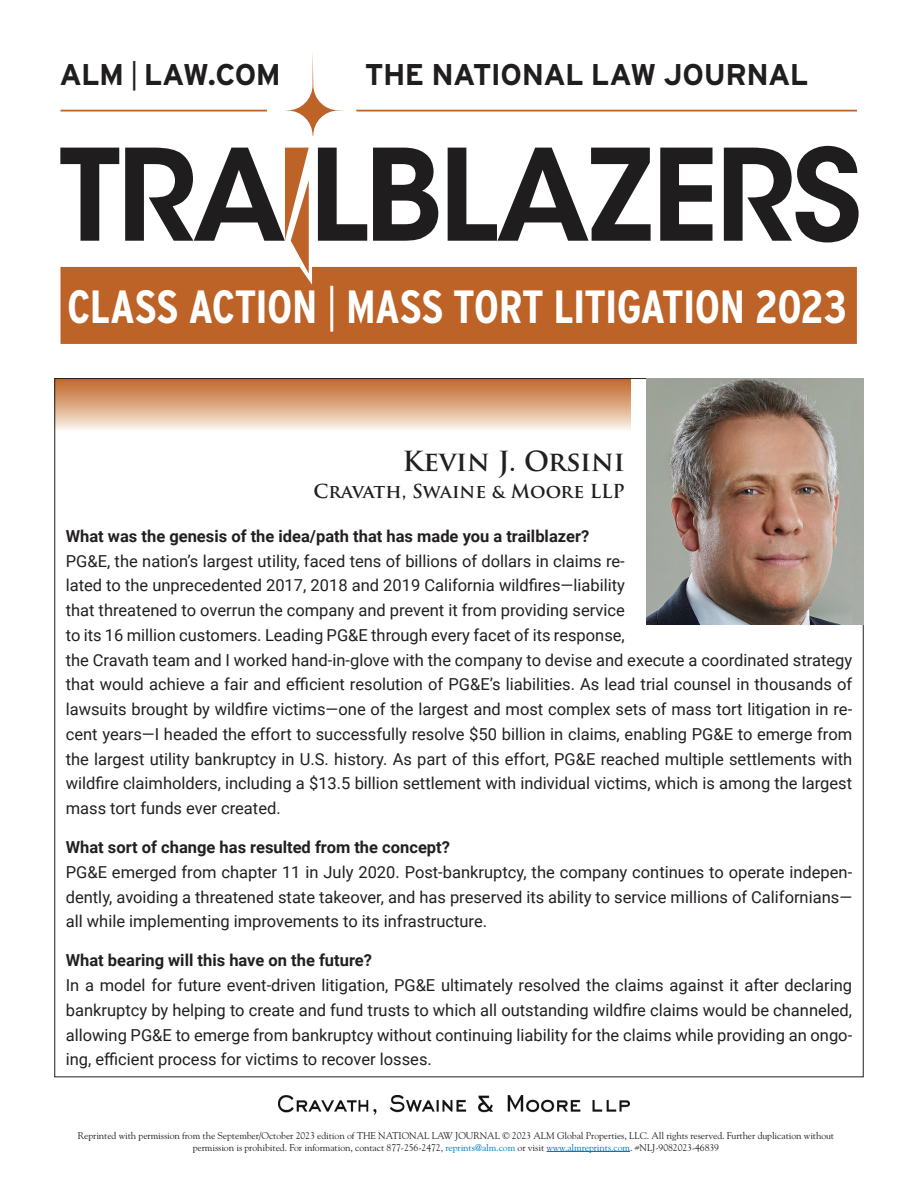
<style>
.page{position:relative;width:918px;height:1188px;background:#fff}
.page>*{position:absolute;margin:0;border:0;box-sizing:border-box;transform-origin:0 0}
.t1{font:700 46.5px "Interstate Condensed";letter-spacing:-.015em;color:#fff}
.t2{font:700 30px "Interstate";letter-spacing:-.025em;color:#201d1e}
.t3{font:700 27px "Trajan Pro";color:#231f20}
.t4{font:700 18.75px "Trajan Pro";color:#231f20}
.t5{font:16.5px/24.8px "Roboto";color:#231f20;text-align:justify}
.t6{font:700 16.5px "Roboto";color:#231f20}
.t7{font:9.75px/11.2px "Goudy Std";letter-spacing:-.01em;color:#231f20;text-align:center}
.s1{font-weight:300}
.s2{font-family:"Interstate Compressed";font-weight:300}
.s3{color:#0077b3}
</style>
<div class="page">
<div style="left:55px;top:379px;width:576px;height:52px;background:linear-gradient(to bottom,#c06523,#faf0e6)"></div>
<img style="left:646px;top:378px;width:217px;height:246px">
<hr style="left:547px;top:1151px;width:83px;height:1px;background:#0077b3">
<svg style="left:60px;top:148px;width:59px;height:93px"></svg>
<hr style="left:61px;top:110px;width:206px;height:1px;background:#bd6328">
<div style="left:61px;top:267px;width:796px;height:77px;background:#bd6328"></div>
<svg style="left:318px;top:148px;width:49px;height:93px"></svg>
<svg style="left:373px;top:148px;width:65px;height:93px"></svg>
<svg style="left:448px;top:148px;width:203px;height:93px"></svg>
<svg style="left:660px;top:148px;width:52px;height:93px"></svg>
<svg style="left:724px;top:146px;width:135px;height:96px"></svg>
<svg style="left:285px;top:54px;width:59px;height:82px"></svg>
<hr style="left:356px;top:110px;width:501px;height:1px;background:#bd6328">
<svg style="left:125px;top:148px;width:184px;height:126px"></svg>
<img style="left:278px;top:1096px;width:351px;height:18px">
<h2 class="t2" style="left:59px;top:57px;width:223px">ALM <span class="s1">|</span> LAW.COM</h2>
<h2 class="t2" style="left:365px;top:57px;width:445px">THE NATIONAL LAW JOURNAL</h2>
<h1 class="t1" style="left:67px;top:280px;width:782px">CLASS ACTION <span class="s2">|</span> MASS TORT LITIGATION 2023</h1>
<h3 class="t3" style="left:403px;top:444px;width:224px">Kevin J. Orsini</h3>
<p class="t4" style="left:313px;top:480px;width:313px">Cravath, Swaine &amp; Moore LLP</p>
<p class="t6" style="left:66px;top:524px;width:525px">What was the genesis of the idea/path that has made you a trailblazer?</p>
<p class="t5" style="left:66px;top:548px;width:788px;text-align:left">PG&amp;E, the nation’s largest utility, faced tens of billions of dollars in claims re-<br>lated to the unprecedented 2017, 2018 and 2019 California wildfires—liability<br>that threatened to overrun the company and prevent it from providing service<br>to its 16 million customers. Leading PG&amp;E through every facet of its response,<br>the Cravath team and I worked hand-in-glove with the company to devise and execute a coordinated strategy that would achieve a fair and efficient resolution of PG&amp;E’s liabilities. As lead trial counsel in thousands of lawsuits brought by wildfire victims—one of the largest and most complex sets of mass tort litigation in re&shy;cent years—I headed the effort to successfully resolve $50 billion in claims, enabling PG&amp;E to emerge from the largest utility bankruptcy in U.S. history. As part of this effort, PG&amp;E reached multiple settlements with wildfire claimholders, including a $13.5 billion settlement with individual victims, which is among the largest mass tort funds ever created.</p>
<p class="t6" style="left:66px;top:836px;width:386px">What sort of change has resulted from the concept?</p>
<p class="t5" style="left:66px;top:859px;width:788px">PG&amp;E emerged from chapter 11 in July 2020. Post-bankruptcy, the company continues to operate indepen&shy;dently, avoiding a threatened state takeover, and has preserved its ability to service millions of Californians— all while implementing improvements to its infrastructure.</p>
<p class="t6" style="left:66px;top:949px;width:308px">What bearing will this have on the future?</p>
<p class="t5" style="left:66px;top:972px;width:788px">In a model for future event-driven litigation, PG&amp;E ultimately resolved the claims against it after declaring bankruptcy by helping to create and fund trusts to which all outstanding wildfire claims would be channeled, allowing PG&amp;E to emerge from bankruptcy without continuing liability for the claims while providing an ongo&shy;ing, efficient process for victims to recover losses.</p>
<p class="t7" style="left:78px;top:1130px;width:758px">Reprinted with permission from the September/October 2023 edition of THE NATIONAL LAW JOURNAL © 2023 ALM Global Properties, LLC. All rights reserved. Further duplication without permission is prohibited. For information, contact 877-256-2472, <span class="s3">reprints@alm.com</span> or visit <span class="s3">www.almreprints.com</span>. #NLJ-9082023-46839</p>
</div>
